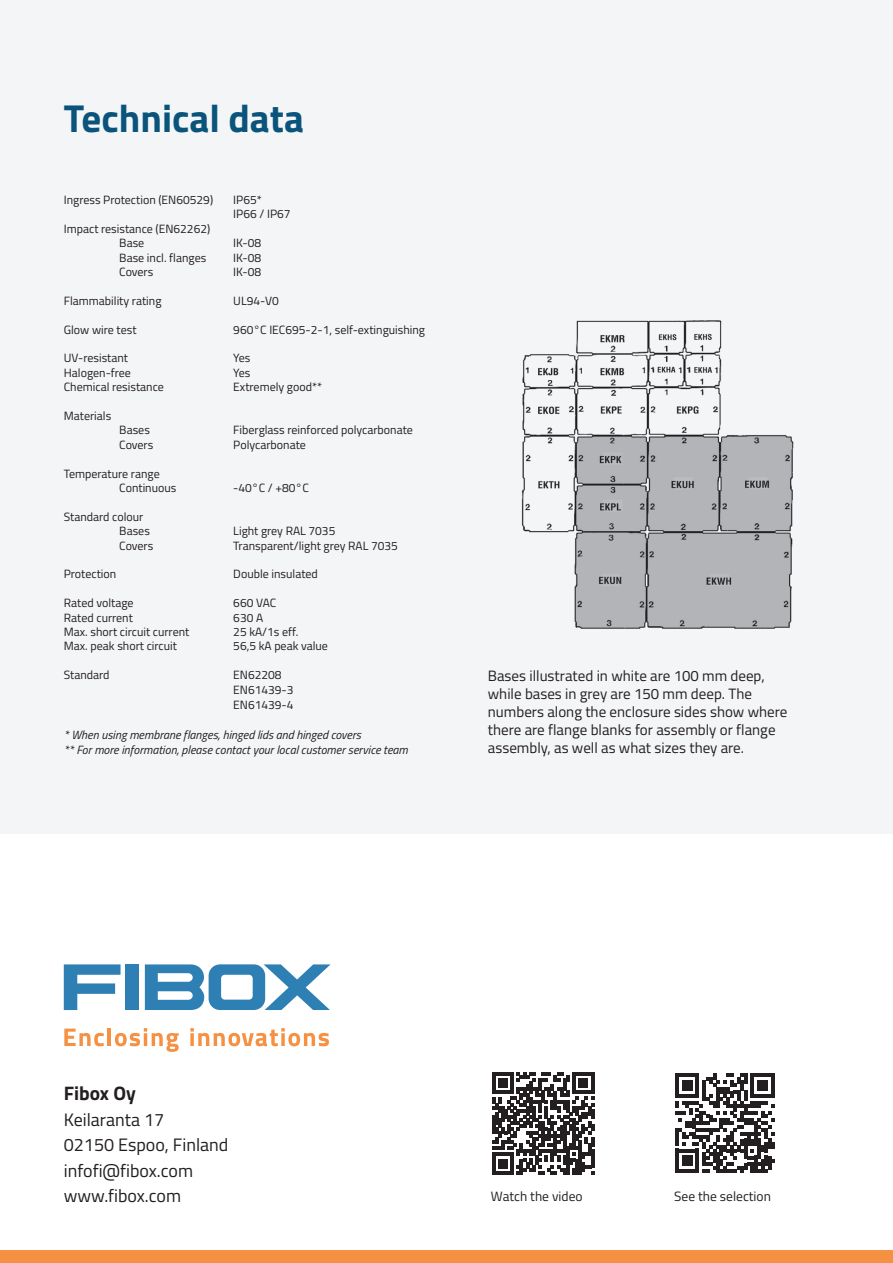
<style>
.page{position:relative;width:893px;height:1263px;background:#fff}
.page>*{position:absolute;margin:0;border:0;box-sizing:border-box;transform-origin:0 0}
.Titel{font:700 39px "Cairo";color:#0a547c}
.Fließtext{font:700 19.5px "Cairo";color:#231f20}
.Fließtext-2{font:18px "Cairo";color:#231f20}
.t1{font:15px/18px "Cairo";color:#231f20}
.Fließtext-3{font:13.5px "Cairo";color:#231f20}
.t2{font:12px/14.7px "Cairo";color:#231f20}
.t3{font:italic 12px/15px "Cairo";color:#231f20}
</style>
<div class="page">
<div style="left:0;top:0;width:893px;height:833px;background:#f4f5f6"></div>
<svg style="left:64px;top:1028px;width:40px;height:18px"></svg>
<hr style="left:108px;top:1028px;width:3px;height:18px;background:#f69143">
<svg style="left:115px;top:1028px;width:64px;height:24px"></svg>
<svg style="left:190px;top:1028px;width:139px;height:18px"></svg>
<div style="left:125px;top:964px;width:14px;height:46px;background:#2e7fb4"></div>
<svg style="left:145px;top:964px;width:186px;height:46px"></svg>
<svg style="left:64px;top:964px;width:57px;height:46px"></svg>
<svg style="left:492px;top:1072px;width:102px;height:102px"></svg>
<svg style="left:675px;top:1073px;width:100px;height:100px"></svg>
<img style="left:521px;top:320px;width:273px;height:309px">
<div style="left:0;top:1250px;width:893px;height:13px;background:#f69143"></div>
<p class="Titel" style="left:64px;top:86px;width:242px">Technical data</p>
<p class="t2" style="left:64px;top:192px;width:151px">Ingress Protection (EN60529)</p>
<p class="t2" style="left:233px;top:193px;width:59px">IP65*<br>IP66 / IP67</p>
<p class="t2" style="left:64px;top:221px;width:148px">Impact resistance (EN62262)</p>
<p class="t2" style="left:119px;top:236px;width:27px">Base</p>
<p class="t2" style="left:233px;top:236px;width:30px">IK-08</p>
<p class="t2" style="left:119px;top:250px;width:89px">Base incl. flanges</p>
<p class="t2" style="left:233px;top:250px;width:30px">IK-08</p>
<p class="t2" style="left:119px;top:264px;width:36px">Covers</p>
<p class="t2" style="left:233px;top:264px;width:30px">IK-08</p>
<p class="t2" style="left:64px;top:293px;width:99px">Flammability rating</p>
<p class="t2" style="left:233px;top:293px;width:47px">UL94-V0</p>
<p class="t2" style="left:64px;top:322px;width:74px">Glow wire test</p>
<p class="t2" style="left:233px;top:322px;width:193px">960°C IEC695-2-1, self-extinguishing</p>
<p class="t2" style="left:64px;top:351px;width:66px">UV-resistant</p>
<p class="t2" style="left:233px;top:351px;width:19px">Yes</p>
<p class="t2" style="left:64px;top:365px;width:69px">Halogen-free</p>
<p class="t2" style="left:233px;top:365px;width:19px">Yes</p>
<p class="t2" style="left:64px;top:380px;width:102px">Chemical resistance</p>
<p class="t2" style="left:233px;top:380px;width:90px">Extremely good**</p>
<p class="t2" style="left:64px;top:408px;width:49px">Materials</p>
<p class="t2" style="left:119px;top:423px;width:32px">Bases</p>
<p class="t2" style="left:233px;top:423px;width:181px">Fiberglass reinforced polycarbonate</p>
<p class="t2" style="left:119px;top:437px;width:36px">Covers</p>
<p class="t2" style="left:233px;top:437px;width:74px">Polycarbonate</p>
<p class="t2" style="left:64px;top:466px;width:98px">Temperature range</p>
<p class="t2" style="left:119px;top:480px;width:59px">Continuous</p>
<p class="t2" style="left:233px;top:480px;width:77px">-40°C / +80°C</p>
<p class="t2" style="left:64px;top:509px;width:81px">Standard colour</p>
<p class="t2" style="left:119px;top:524px;width:32px">Bases</p>
<p class="t2" style="left:233px;top:524px;width:104px">Light grey RAL 7035</p>
<p class="t2" style="left:119px;top:538px;width:36px">Covers</p>
<p class="t2" style="left:233px;top:538px;width:166px">Transparent/light grey RAL 7035</p>
<p class="t2" style="left:64px;top:567px;width:54px">Protection</p>
<p class="t2" style="left:233px;top:567px;width:86px">Double insulated</p>
<p class="t2" style="left:64px;top:596px;width:71px">Rated voltage</p>
<p class="t2" style="left:233px;top:596px;width:44px">660 VAC</p>
<p class="t2" style="left:64px;top:610px;width:71px">Rated current</p>
<p class="t2" style="left:233px;top:610px;width:31px">630 A</p>
<p class="t2" style="left:64px;top:624px;width:127px">Max. short circuit current</p>
<p class="t2" style="left:233px;top:624px;width:66px">25 kA/1s eff.</p>
<p class="t2" style="left:64px;top:639px;width:115px">Max. peak short circuit</p>
<p class="t2" style="left:233px;top:639px;width:96px">56,5 kA peak value</p>
<p class="t2" style="left:64px;top:668px;width:47px">Standard</p>
<p class="t2" style="left:233px;top:668px;width:62px">EN62208<br>EN61439-3<br>EN61439-4</p>
<p class="t3" style="left:64px;top:726px;width:346px">* When using membrane flanges, hinged lids and hinged covers<br>** For more information, please contact your local customer service team</p>
<p class="t1" style="left:488px;top:666px;width:301px">Bases illustrated in white are 100 mm deep, while bases in grey are 150 mm deep. The numbers along the enclosure sides show where there are flange blanks for assembly or flange assembly, as well as what sizes they are.</p>
<p class="Fließtext" style="left:64px;top:1077px;width:74px">Fibox Oy</p>
<p class="Fließtext-2" style="left:64px;top:1106px;width:102px">Keilaranta 17</p>
<p class="Fließtext-2" style="left:64px;top:1131px;width:166px">02150 Espoo, Finland</p>
<p class="Fließtext-2" style="left:64px;top:1157px;width:131px">infofi@fibox.com</p>
<p class="Fließtext-2" style="left:64px;top:1182px;width:119px">www.fibox.com</p>
<p class="Fließtext-3" style="left:491px;top:1186px;width:93px">Watch the video</p>
<p class="Fließtext-3" style="left:674px;top:1186px;width:98px">See the selection</p>
</div>
